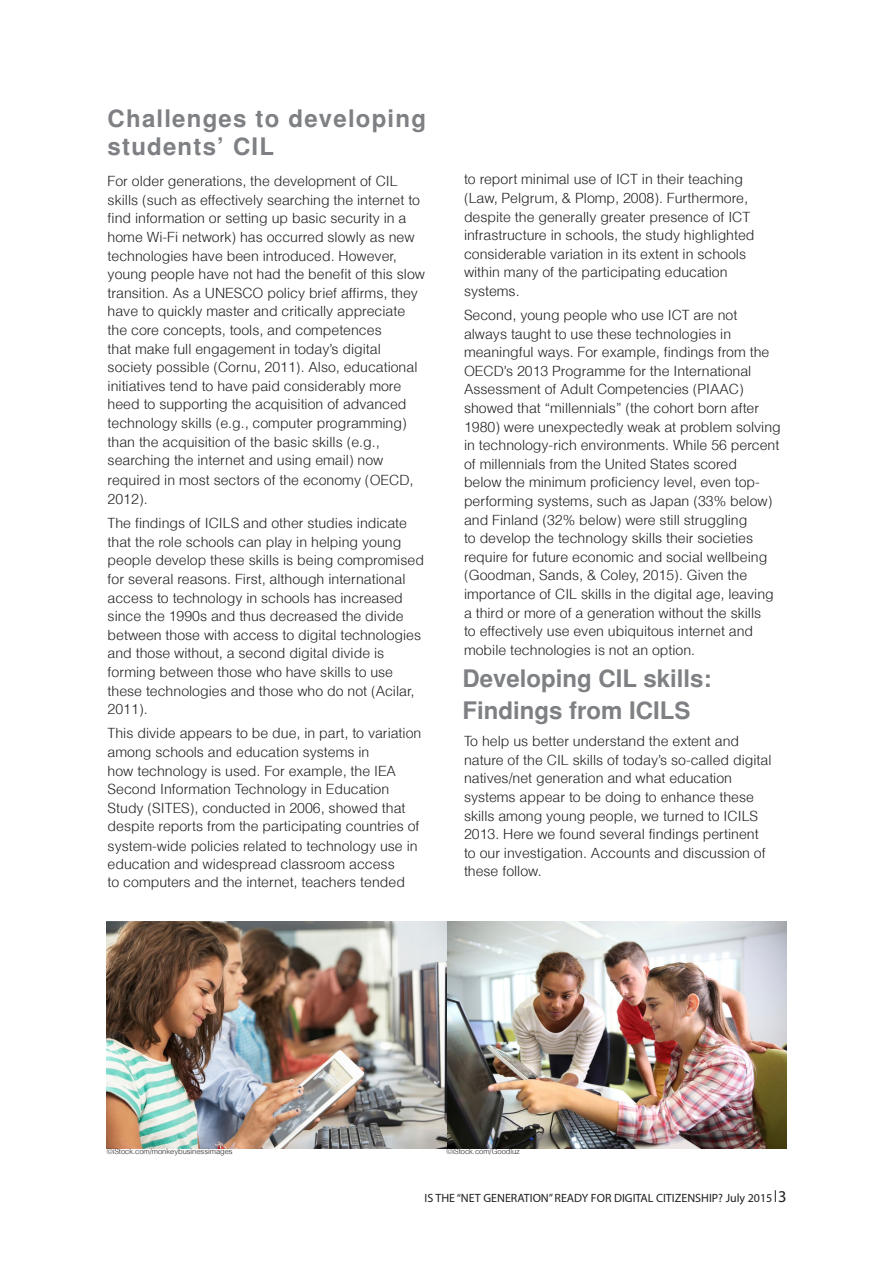
<style>
.page{position:relative;width:893px;height:1263px;background:#fff}
.page>*{position:absolute;margin:0;border:0;box-sizing:border-box;transform-origin:0 0}
.Head_2{font:700 24px/32.4px "Helvetica";color:#7e8083}
.Head_2-2{font:700 24px "Helvetica";letter-spacing:.05em;color:#7e8083}
.Text_N{font:300 14.1px/18.6px "Helvetica";color:#231f20}
.Text{font:12px "Myriad Pro";color:#231f20}
.BT_1{font:300 7.5px "Helvetica";color:#231f20}
.s1{font-size:16.5px}
</style>
<div class="page">
<img style="left:107px;top:921px;width:680px;height:227px">
<svg style="left:775px;top:1190px;width:1px;height:12px"></svg>
<p class="Head_2-2" style="left:108px;top:104px;width:320px">Challenges to developing</p>
<p class="Head_2-2" style="left:108px;top:132px;width:168px">students’ CIL</p>
<p class="Text_N" style="left:108px;top:171px;width:319px">For older generations, the development of CIL skills (such as effectively searching the internet to find information or setting up basic security in a home Wi-Fi network) has occurred slowly as new technologies have been introduced. However, young people have not had the benefit of this slow transition. As a UNESCO policy brief affirms, they have to quickly master and critically appreciate the core concepts, tools, and competences<br>that make full engagement in today’s digital society possible (Cornu, 2011). Also, educational initiatives tend to have paid considerably more heed to supporting the acquisition of advanced technology skills (e.g., computer programming) than the acquisition of the basic skills (e.g., searching the internet and using email) now required in most sectors of the economy (OECD, 2012).</p>
<p class="Text_N" style="left:108px;top:514px;width:318px">The findings of ICILS and other studies indicate that the role schools can play in helping young people develop these skills is being compromised for several reasons. First, although international access to technology in schools has increased since the 1990s and thus decreased the divide between those with access to digital technologies and those without, a second digital divide is forming between those who have skills to use these technologies and those who do not (Acilar, 2011).</p>
<p class="Text_N" style="left:108px;top:723px;width:315px">This divide appears to be due, in part, to variation among schools and education systems in<br>how technology is used. For example, the IEA Second Information Technology in Education Study (SITES), conducted in 2006, showed that despite reports from the participating countries of system-wide policies related to technology use in</p>
<p class="Text_N" style="left:108px;top:854px;width:299px">education and widespread classroom access to computers and the internet, teachers tended</p>
<p class="Text_N" style="left:464px;top:170px;width:292px">to report minimal use of ICT in their teaching (Law, Pelgrum, &amp; Plomp, 2008). Furthermore, despite the generally greater presence of ICT infrastructure in schools, the study highlighted considerable variation in its extent in schools within many of the participating education systems.</p>
<p class="Text_N" style="left:464px;top:305px;width:318px">Second, young people who use ICT are not always taught to use these technologies in meaningful ways. For example, findings from the OECD’s 2013 Programme for the International Assessment of Adult Competencies (PIAAC) showed that “millennials” (the cohort born after 1980) were unexpectedly weak at problem solving in technology-rich environments. While 56 percent of millennials from the United States scored<br>below the minimum proficiency level, even top&shy;performing systems, such as Japan (33% below) and Finland (32% below) were still struggling<br>to develop the technology skills their societies require for future economic and social wellbeing (Goodman, Sands, &amp; Coley, 2015). Given the importance of CIL skills in the digital age, leaving a third or more of a generation without the skills<br>to effectively use even ubiquitous internet and mobile technologies is not an option.</p>
<p class="Head_2" style="left:462px;top:662px;width:250px">Developing CIL skills:<br>Findings from ICILS</p>
<p class="Text_N" style="left:464px;top:731px;width:309px">To help us better understand the extent and nature of the CIL skills of today’s so-called digital natives/net generation and what education systems appear to be doing to enhance these skills among young people, we turned to ICILS 2013. Here we found several findings pertinent to our investigation. Accounts and discussion of these follow.</p>
<p class="BT_1" style="left:107px;top:1146px;width:128px">©iStock.com/monkeybusinessimages</p>
<p class="BT_1" style="left:446px;top:1146px;width:75px">©iStock.com/Goodluz</p>
<p class="Text" style="left:425px;top:1190px;width:364px">IS THE “NET GENERATION” READY FOR DIGITAL CITIZENSHIP? July 2015 <span class="s1">3</span></p>
</div>
